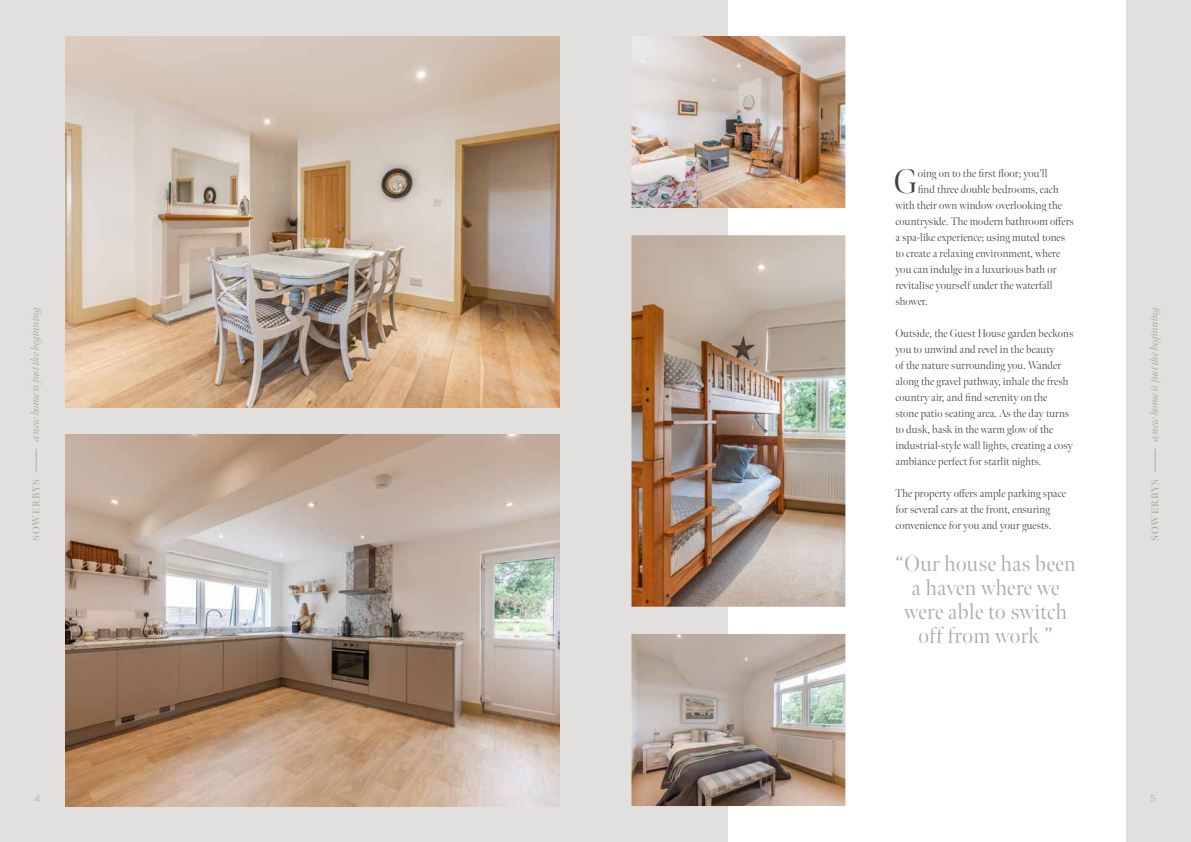
<style>
.page{position:relative;width:1191px;height:842px;background:#fff}
.page>*{position:absolute;margin:0;border:0;box-sizing:border-box;transform-origin:0 0}
.t1{font:300 34px "Meno Banner";color:#434141}
.t2{font:300 22px/24px "Meno Banner";letter-spacing:.02em;color:#ada8a0;text-align:center}
.t3{font:300 11px/16px "Meno Banner";letter-spacing:.01em;color:#434141}
.t4{font:italic 11px "Meno Banner";letter-spacing:-.01em;color:#ada8a0}
.t5{font:600 10px "Meno Banner";letter-spacing:.08em;color:#ada8a0}
.t6{font:300 10px "Quasimoda";color:#ada8a0}
</style>
<div class="page">
<div style="left:0;top:0;width:595px;height:842px;background:#e2e0df"></div>
<div style="left:595px;top:0;width:596px;height:842px;background:#e2e0df"></div>
<svg style="left:36px;top:449px;width:1px;height:22px"></svg>
<svg style="left:1155px;top:449px;width:1px;height:22px"></svg>
<div style="left:728px;top:0;width:397px;height:842px;background:#fff"></div>
<img style="left:631px;top:235px;width:214px;height:372px">
<img style="left:631px;top:36px;width:214px;height:172px">
<img style="left:631px;top:634px;width:214px;height:172px">
<img style="left:66px;top:36px;width:493px;height:371px">
<img style="left:66px;top:434px;width:493px;height:372px">
<h1 class="t1" style="left:894px;top:161px;width:25px">G</h1>
<p class="t3" style="left:917px;top:165px;width:131px">oing on to the first floor; you’ll</p>
<p class="t3" style="left:917px;top:181px;width:142px">find three double bedrooms, each</p>
<p class="t3" style="left:895px;top:197px;width:168px">with their own window overlooking the</p>
<p class="t3" style="left:895px;top:213px;width:180px">countryside. The modern bathroom offers</p>
<p class="t3" style="left:895px;top:230px;width:171px">a spa-like experience; using muted tones</p>
<p class="t3" style="left:895px;top:246px;width:166px">to create a relaxing environment, where</p>
<p class="t3" style="left:895px;top:262px;width:163px">you can indulge in a luxurious bath or</p>
<p class="t3" style="left:895px;top:278px;width:159px">revitalise yourself under the waterfall</p>
<p class="t3" style="left:895px;top:294px;width:34px">shower.</p>
<p class="t3" style="left:895px;top:326px;width:179px">Outside, the Guest House garden beckons you to unwind and revel in the beauty<br>of the nature surrounding you. Wander along the gravel pathway, inhale the fresh country air, and find serenity on the<br>stone patio seating area. As the day turns to dusk, bask in the warm glow of the industrial-style wall lights, creating a cosy ambiance perfect for starlit nights.</p>
<p class="t3" style="left:895px;top:486px;width:172px">The property offers ample parking space for several cars at the front, ensuring convenience for you and your guests.</p>
<h2 class="t2" style="left:895px;top:552px;width:181px">“Our house has been a haven where we were able to switch off from work ”</h2>
<p class="t4" style="left:29px;top:441px;width:138px;rotate:-90deg">a new home is just the beginning</p>
<p class="t4" style="left:1147px;top:441px;width:138px;rotate:-90deg">a new home is just the beginning</p>
<p class="t5" style="left:30px;top:541px;width:63px;rotate:-90deg">SOWERBYS</p>
<p class="t5" style="left:1149px;top:541px;width:63px;rotate:-90deg">SOWERBYS</p>
<p class="t6" style="left:35px;top:791px;width:7px">4</p>
<p class="t6" style="left:1150px;top:791px;width:7px">5</p>
</div>
